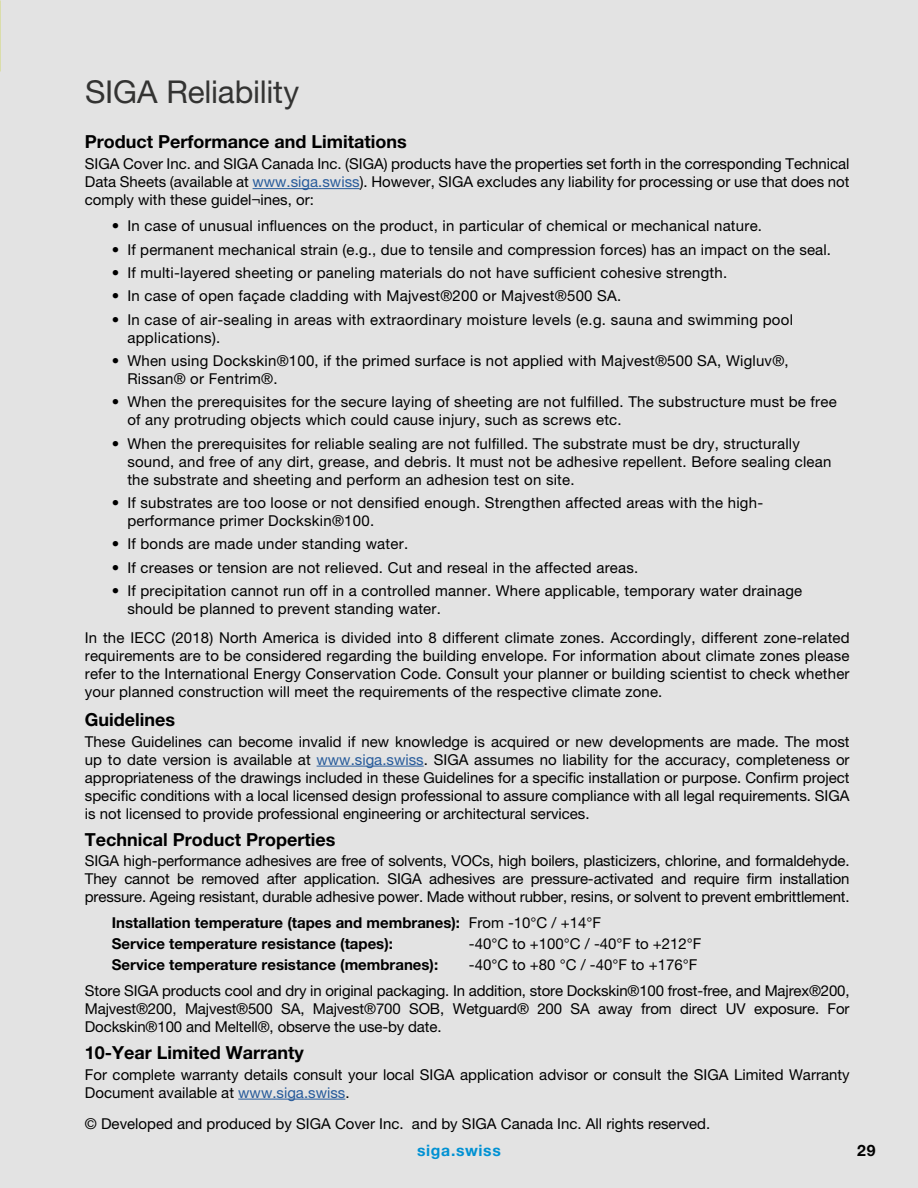
<style>
.page{position:relative;width:918px;height:1188px;background:#e3e3e3}
.page>*{position:absolute;margin:0;border:0;box-sizing:border-box;transform-origin:0 0}
.t1{font:31.5px "Helvetica Neue LT Pro";letter-spacing:-.005em;color:#333332}
.t2{font:700 18px "Helvetica Neue LT Pro";color:#000}
.t3{font:700 15.75px "Helvetica Neue LT Pro";letter-spacing:.04em;color:#0091d3}
.t4{font:700 15.75px "Helvetica Neue LT Pro";color:#000}
.t5{font:15px/18px "Helvetica Neue LT Pro";letter-spacing:.015em;color:#000}
.t6{font:15px/26.1px "Helvetica Neue LT Pro";letter-spacing:-.01em;color:#000}
.t7{font:700 15px/20.7px "Helvetica Neue LT Pro";color:#000}
.s1{color:#275b9b}
.s2{font-weight:400}
</style>
<div class="page">
<hr style="left:253px;top:188px;width:107px;height:1px;background:#275b9b">
<hr style="left:317px;top:766px;width:107px;height:1px;background:#275b9b">
<hr style="left:238px;top:1099px;width:107px;height:1px;background:#275b9b">
<h1 class="t1" style="left:85px;top:73px;width:216px">SIGA Reliability</h1>
<p class="t2" style="left:85px;top:131px;width:323px">Product Performance and Limitations</p>
<p class="t5" style="left:85px;top:155px;width:766px;text-align:justify">SIGA Cover Inc. and SIGA Canada Inc. (SIGA) products have the properties set forth in the corresponding Technical Data Sheets (available at <span class="s1">www.siga.swiss</span>). However, SIGA excludes any liability for processing or use that does not comply with these guidel¬ines, or:</p>
<p class="t5" style="left:112px;top:217px;width:652px">• In case of unusual influences on the product, in particular of chemical or mechanical nature.</p>
<p class="t5" style="left:112px;top:240px;width:721px">• If permanent mechanical strain (e.g., due to tensile and compression forces) has an impact on the seal.</p>
<p class="t5" style="left:112px;top:264px;width:617px">• If multi-layered sheeting or paneling materials do not have sufficient cohesive strength.</p>
<p class="t5" style="left:112px;top:287px;width:511px">• In case of open façade cladding with Majvest®200 or Majvest®500 SA.</p>
<p class="t5" style="left:127px;top:310px;width:667px;text-indent:-15px">• In case of air-sealing in areas with extraordinary moisture levels (e.g. sauna and swimming pool applications).</p>
<p class="t5" style="left:127px;top:351px;width:663px;text-indent:-15px">• When using Dockskin®100, if the primed surface is not applied with Majvest®500 SA, Wigluv®,<br>Rissan® or Fentrim®.</p>
<p class="t5" style="left:127px;top:393px;width:711px;text-indent:-15px">• When the prerequisites for the secure laying of sheeting are not fulfilled. The substructure must be free of any protruding objects which could cause injury, such as screws etc.</p>
<p class="t5" style="left:127px;top:434px;width:706px;text-indent:-15px">• When the prerequisites for reliable sealing are not fulfilled. The substrate must be dry, structurally sound, and free of any dirt, grease, and debris. It must not be adhesive repellent. Before sealing clean the substrate and sheeting and perform an adhesion test on site.</p>
<p class="t5" style="left:127px;top:493px;width:637px;text-indent:-15px">• If substrates are too loose or not densified enough. Strengthen affected areas with the high&shy;performance primer Dockskin®100.</p>
<p class="t5" style="left:112px;top:535px;width:298px">• If bonds are made under standing water.</p>
<p class="t5" style="left:112px;top:558px;width:528px">• If creases or tension are not relieved. Cut and reseal in the affected areas.</p>
<p class="t5" style="left:127px;top:581px;width:676px;text-indent:-15px">• If precipitation cannot run off in a controlled manner. Where applicable, temporary water drainage should be planned to prevent standing water.</p>
<p class="t5" style="left:85px;top:629px;width:766px;text-align:justify">In the IECC (2018) North America is divided into 8 different climate zones. Accordingly, different zone-related requirements are to be considered regarding the building envelope. For information about climate zones please refer to the International Energy Conservation Code. Consult your planner or building scientist to check whether your planned construction will meet the requirements of the respective climate zone.</p>
<p class="t2" style="left:85px;top:708px;width:92px">Guidelines</p>
<p class="t5" style="left:85px;top:732px;width:766px;text-align:justify">These Guidelines can become invalid if new knowledge is acquired or new developments are made. The most up to date version is available at <span class="s1">www.siga.swiss</span>. SIGA assumes no liability for the accuracy, completeness or appropriateness of the drawings included in these Guidelines for a specific installation or purpose. Confirm project specific conditions with a local licensed design professional to assure compliance with all legal requirements. SIGA is not licensed to provide professional engineering or architectural services.</p>
<p class="t2" style="left:85px;top:828px;width:252px">Technical Product Properties</p>
<p class="t5" style="left:85px;top:852px;width:766px;text-align:justify">SIGA high-performance adhesives are free of solvents, VOCs, high boilers, plasticizers, chlorine, and formaldehyde.<br>They cannot be removed after application. SIGA adhesives are pressure-activated and require firm installation pressure. Ageing resistant, durable adhesive power. Made without rubber, resins, or solvent to prevent embrittlement.</p>
<p class="t7" style="left:112px;top:912px;width:491px">Installation temperature (tapes and membranes): <span class="s2">From -10°C / +14°F<br></span>Service temperature resistance (tapes):</p>
<p class="t5" style="left:469px;top:935px;width:234px">-40°C to +100°C / -40°F to +212°F</p>
<p class="t6" style="left:85px;top:951px;width:766px;text-indent:384px">-40°C to +80 °C / -40°F to +176°F<br>Store SIGA products cool and dry in original packaging. In addition, store Dockskin®100 frost-free, and Majrex®200,</p>
<p class="t6" style="left:85px;top:999px;width:766px;line-height:18px">Majvest®200, Majvest®500 SA, Majvest®700 SOB, Wetguard® 200 SA away from direct UV exposure. For<br>Dockskin®100 and Meltell®, observe the use-by date.</p>
<p class="t2" style="left:85px;top:1041px;width:220px">10-Year Limited Warranty</p>
<p class="t5" style="left:85px;top:1065px;width:766px">For complete warranty details consult your local SIGA application advisor or consult the SIGA Limited Warranty<br>Document available at <span class="s1">www.siga.swiss</span>.</p>
<p class="t5" style="left:85px;top:1115px;width:627px">© Developed and produced by SIGA Cover Inc. and by SIGA Canada Inc. All rights reserved.</p>
<p class="t7" style="left:112px;top:954px;width:328px">Service temperature resistance (membranes):</p>
<p class="t3" style="left:417px;top:1141px;width:85px">siga.swiss</p>
<p class="t4" style="left:857px;top:1141px;width:20px">29</p>
</div>
